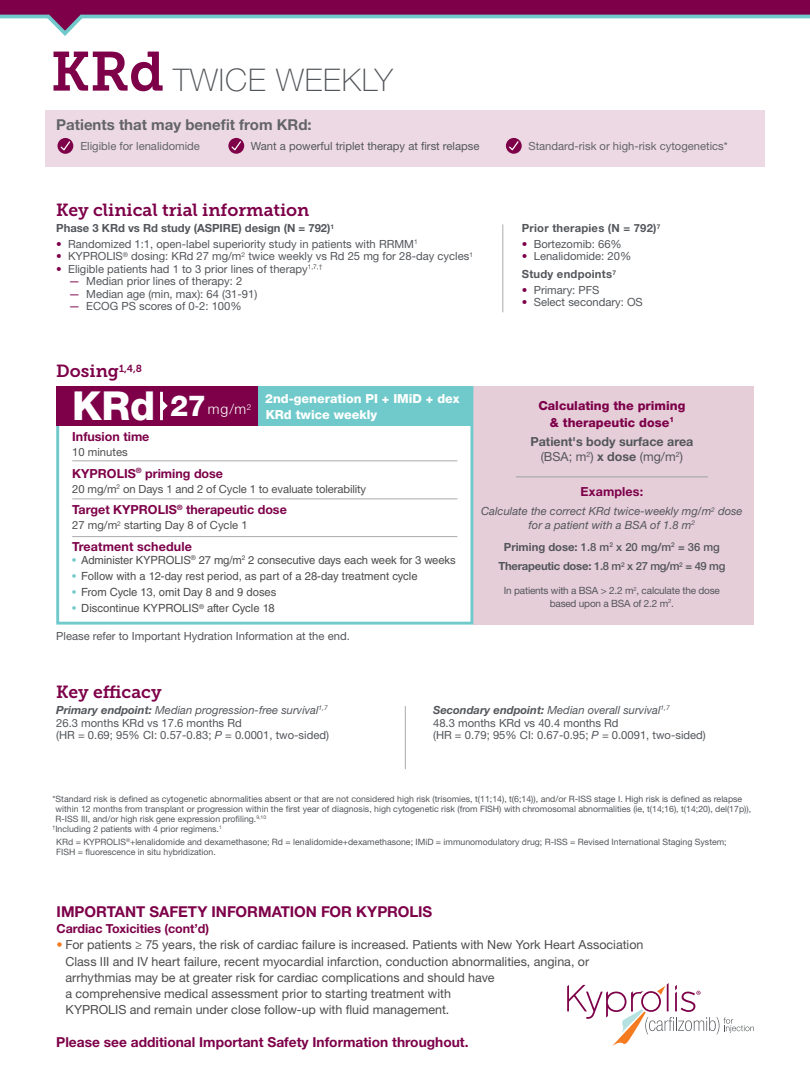
<style>
.page{position:relative;width:810px;height:1080px;background:#fff}
.page>*{position:absolute;margin:0;border:0;box-sizing:border-box;transform-origin:0 0}
.Intro_Text_47LtCnd_1{font:800 40px "Helvetica Neue LT Std";color:#fff}
.t1{font:100 31.25px "Helvetica Neue LT Std";letter-spacing:.03em;color:#53565a}
.Intro_Text_47LtCnd_1-2{font:800 29px "Helvetica Neue LT Std";color:#fff}
.t2{font:17.5px "Museo Slab 700";color:#7d0049}
.ISI_copy_bullet{font:700 15px "Helvetica Neue LT Std";color:#7d0049}
.Intro_Text_47LtCnd_1-3{font:700 15px "Helvetica Neue LT Std";color:#636466}
.Intro_Text_47LtCnd_1-4{font:300 14.12px "Helvetica Neue LT Std";color:#fff}
.ISI_HEads{font:700 13.75px "Helvetica Neue LT Std";color:#7d0049}
.t3{font:700 13.75px "Gotham";color:#fff}
.ISI_copy_bullet-2{font:12.5px/16.2px "Helvetica Neue LT Std";color:#4d4d4f}
.ISI_copy_bullet-3{font:700 12.5px "Helvetica Neue LT Std";color:#7d0049}
.t4{font:800 12.5px "Helvetica Neue LT Std";color:#fff}
.t5{font:800 12.5px/16.2px "Helvetica Neue LT Std";color:#7d0049;text-align:center}
.t6{font:700 12.5px "Helvetica Neue LT Std";color:#53565a}
.t7{font:12.5px "Helvetica Neue LT Std";color:#53565a}
.t8{font:11.25px "Helvetica Neue LT Std";color:#53565a}
.t9{font:11.25px "Helvetica LT Std";letter-spacing:-.01em;color:#4d4d4f}
.t10{font:italic 11.25px/13.8px "Helvetica Neue LT Std";color:#53565a;text-align:center}
.t11{font:11.25px "Helvetica Neue LT Std";letter-spacing:-.01em;color:#4d4d4f}
.Intro_Text_47LtCnd_1-5{font:11.25px "Helvetica Neue LT Std";color:#636466}
.t12{font:700 11.25px "Helvetica Neue LT Std";color:#53565a}
.t13{font:700 11.25px "Helvetica Neue LT Std";letter-spacing:.02em;color:#53565a}
.t14{font:700 11.25px "Helvetica Neue LT Std";letter-spacing:-.02em;color:#53565a}
.t15{font:500 11.25px "Helvetica Neue LT Std";color:#53565a}
.t16{font:10px/12.5px "Helvetica Neue LT Std";letter-spacing:-.02em;color:#53565a;text-align:center}
.t17{font:8.75px/10px "Helvetica Neue LT Std";color:#53565a}
.s1{font-family:"Museo Slab 700";font-weight:400;font-size:55px;color:#7d0049}
.s2{color:#7d0049}
.s3{color:#70cacb}
.s4{font-weight:700}
.s5{font-weight:500}
.s6{font-style:italic}
.s7{color:#f47b20}
</style>
<div class="page">
<svg style="left:0;top:0;width:810px;height:36px"></svg>
<div style="left:45px;top:111px;width:720px;height:56px;background:#ecd9e4"></div>
<svg style="left:57px;top:138px;width:16px;height:16px"></svg>
<svg style="left:59px;top:140px;width:12px;height:12px"></svg>
<svg style="left:228px;top:138px;width:16px;height:16px"></svg>
<svg style="left:230px;top:140px;width:12px;height:12px"></svg>
<svg style="left:506px;top:138px;width:16px;height:16px"></svg>
<svg style="left:508px;top:140px;width:12px;height:12px"></svg>
<div style="left:473px;top:386px;width:281px;height:239px;background:#e6ced9"></div>
<hr style="left:405px;top:706px;width:1px;height:63px;background:#a9abac">
<svg style="left:567px;top:983px;width:187px;height:63px"></svg>
<div style="left:171px;top:386px;width:301px;height:39px;background:#70cacb"></div>
<div style="left:56px;top:386px;width:417px;height:239px;border:3px solid #70cacb"></div>
<hr style="left:516px;top:476px;width:192px;height:2px;background:#a9abac">
<hr style="left:502px;top:224px;width:1px;height:88px;background:#a9abac">
<div style="left:56px;top:386px;width:202px;height:39px;background:#7d0049"></div>
<hr style="left:160px;top:392px;width:3px;height:28px;background:#fff">
<svg style="left:162px;top:399px;width:6px;height:14px"></svg>
<hr style="left:72px;top:461px;width:385px;height:1px;background:#a9abac">
<hr style="left:72px;top:499px;width:385px;height:1px;background:#a9abac">
<hr style="left:72px;top:536px;width:385px;height:1px;background:#a9abac">
<p class="t1" style="left:51px;top:62px;width:344px"><span class="s1">KRd</span> TWICE WEEKLY</p>
<p class="Intro_Text_47LtCnd_1-3" style="left:56px;top:115px;width:257px">Patients that may benefit from KRd:</p>
<p class="t8" style="left:251px;top:139px;width:230px">Want a powerful triplet therapy at first relapse</p>
<p class="Intro_Text_47LtCnd_1-5" style="left:528px;top:139px;width:201px">Standard-risk or high-risk cytogenetics*</p>
<p class="Intro_Text_47LtCnd_1-5" style="left:80px;top:139px;width:121px">Eligible for lenalidomide</p>
<h2 class="t2" style="left:56px;top:200px;width:255px">Key clinical trial information</h2>
<p class="t12" style="left:56px;top:221px;width:279px">Phase 3 KRd vs Rd study (ASPIRE) design (N = 792)<sup>1</sup></p>
<p class="t8" style="left:56px;top:237px;width:363px"><span class="s2">•</span> Randomized 1:1, open-label superiority study in patients with RRMM<sup>1</sup></p>
<p class="t8" style="left:56px;top:250px;width:418px"><span class="s2">•</span> KYPROLIS<sup>®</sup> dosing: KRd 27 mg/m<sup>2</sup> twice weekly vs Rd 25 mg for 28-day cycles<sup>1</sup></p>
<p class="t8" style="left:56px;top:262px;width:268px"><span class="s2">•</span> Eligible patients had 1 to 3 prior lines of therapy<sup>1,7,†</sup></p>
<p class="t8" style="left:69px;top:275px;width:175px"><span class="s2">—</span> Median prior lines of therapy: 2</p>
<p class="t8" style="left:69px;top:287px;width:190px"><span class="s2">—</span> Median age (min, max): 64 (31-91)</p>
<p class="t8" style="left:69px;top:300px;width:174px"><span class="s2">—</span> ECOG PS scores of 0-2: 100%</p>
<p class="t13" style="left:522px;top:221px;width:140px">Prior therapies (N = 792)<sup>7</sup></p>
<p class="t8" style="left:522px;top:237px;width:102px"><span class="s2">•</span> Bortezomib: 66%</p>
<p class="t8" style="left:522px;top:250px;width:111px"><span class="s2">•</span> Lenalidomide: 20%</p>
<p class="t13" style="left:522px;top:267px;width:96px">Study endpoints<sup>7</sup></p>
<p class="t8" style="left:522px;top:283px;width:79px"><span class="s2">•</span> Primary: PFS</p>
<p class="t8" style="left:522px;top:296px;width:123px"><span class="s2">•</span> Select secondary: OS</p>
<h2 class="t2" style="left:56px;top:362px;width:87px">Dosing<sup>1,4,8</sup></h2>
<p class="t3" style="left:286px;top:384px;width:76px">IMiD-FREE</p>
<p class="t3" style="left:286px;top:395px;width:76px">IMiD-FREE</p>
<p class="t3" style="left:229px;top:407px;width:76px">IMiD-FREE</p>
<p class="Intro_Text_47LtCnd_1" style="left:72px;top:382px;width:85px">KRd</p>
<p class="Intro_Text_47LtCnd_1-2" style="left:170px;top:389px;width:37px">27</p>
<p class="Intro_Text_47LtCnd_1-4" style="left:208px;top:401px;width:45px">mg/m<sup>2</sup></p>
<p class="t4" style="left:265px;top:391px;width:196px">2nd-generation PI + IMiD + dex</p>
<p class="t4" style="left:266px;top:407px;width:113px">KRd twice weekly</p>
<p class="ISI_copy_bullet-3" style="left:72px;top:429px;width:79px">Infusion time</p>
<p class="t11" style="left:72px;top:445px;width:57px">10 minutes</p>
<p class="ISI_copy_bullet-3" style="left:72px;top:465px;width:152px">KYPROLIS<sup>®</sup> priming dose</p>
<p class="t11" style="left:72px;top:482px;width:296px">20 mg/m<sup>2</sup> on Days 1 and 2 of Cycle 1 to evaluate tolerability</p>
<p class="ISI_copy_bullet-3" style="left:72px;top:502px;width:216px">Target KYPROLIS<sup>®</sup> therapeutic dose</p>
<p class="t11" style="left:72px;top:519px;width:177px">27 mg/m<sup>2</sup> starting Day 8 of Cycle 1</p>
<p class="ISI_copy_bullet-3" style="left:72px;top:539px;width:121px">Treatment schedule</p>
<p class="t9" style="left:72px;top:554px;width:385px"><span class="s3">•</span> Administer KYPROLIS<sup>®</sup> 27 mg/m<sup>2</sup> 2 consecutive days each week for 3 weeks</p>
<p class="t9" style="left:72px;top:570px;width:347px"><span class="s3">•</span> Follow with a 12-day rest period, as part of a 28-day treatment cycle</p>
<p class="t9" style="left:72px;top:586px;width:206px"><span class="s3">•</span> From Cycle 13, omit Day 8 and 9 doses</p>
<p class="t9" style="left:72px;top:602px;width:204px"><span class="s3">•</span> Discontinue KYPROLIS<sup>®</sup> after Cycle 18</p>
<h2 class="t8" style="left:56px;top:629px;width:295px">Please refer to Important Hydration Information at the end.</h2>
<p class="t5" style="left:538px;top:398px;width:149px">Calculating the priming &amp; therapeutic dose<sup>1</sup></p>
<p class="t6" style="left:530px;top:434px;width:164px">Patient's body surface area</p>
<p class="t7" style="left:541px;top:450px;width:144px">(BSA; m<sup>2</sup>) <span class="s4">x dose</span> (mg/m<sup>2</sup>)</p>
<p class="ISI_copy_bullet-3" style="left:581px;top:484px;width:64px">Examples:</p>
<p class="t10" style="left:481px;top:504px;width:263px">Calculate the correct KRd twice-weekly mg/m<sup>2</sup> dose for a patient with a BSA of 1.8 m<sup>2</sup></p>
<p class="t15" style="left:504px;top:540px;width:218px"><span class="s4">Priming dose:</span> 1.8 m<sup>2</sup> x 20 mg/m<sup>2</sup> = 36 mg</p>
<p class="t14" style="left:498px;top:559px;width:229px">Therapeutic dose: <span class="s5">1.8 m</span><sup>2</sup> <span class="s5">x 27 mg/m</span><sup>2</sup> <span class="s5">= 49 mg</span></p>
<p class="t16" style="left:504px;top:584px;width:218px">In patients with a BSA &gt; 2.2 m<sup>2</sup>, calculate the dose based upon a BSA of 2.2 m<sup>2</sup>.</p>
<h2 class="t2" style="left:56px;top:682px;width:107px">Key efficacy</h2>
<p class="t10" style="left:56px;top:703px;width:273px"><span class="s4">Primary endpoint:</span> Median progression-free survival<sup>1,7</sup></p>
<p class="t8" style="left:56px;top:716px;width:187px">26.3 months KRd vs 17.6 months Rd</p>
<p class="t8" style="left:56px;top:728px;width:274px">(HR = 0.69; 95% CI: 0.57-0.83; <span class="s6">P</span> = 0.0001, two-sided)</p>
<p class="t10" style="left:433px;top:703px;width:238px"><span class="s4">Secondary endpoint:</span> Median overall survival<sup>1,7</sup></p>
<p class="t8" style="left:433px;top:716px;width:187px">48.3 months KRd vs 40.4 months Rd</p>
<p class="t8" style="left:433px;top:728px;width:274px">(HR = 0.79; 95% CI: 0.67-0.95; <span class="s6">P</span> = 0.0091, two-sided)</p>
<p class="t17" style="left:56px;top:793px;width:697px;text-indent:-3px">*Standard risk is defined as cytogenetic abnormalities absent or that are not considered high risk (trisomies, t(11;14), t(6;14)), and/or R-ISS stage I. High risk is defined as relapse within 12 months from transplant or progression within the first year of diagnosis, high cytogenetic risk (from FISH) with chromosomal abnormalities (ie, t(14;16), t(14;20), del(17p)),<br>R-ISS III, and/or high risk gene expression profiling.<sup>9,10</sup></p>
<p class="t17" style="left:52px;top:823px;width:171px"><sup>†</sup>Including 2 patients with 4 prior regimens.<sup>1</sup></p>
<p class="t17" style="left:56px;top:837px;width:672px">KRd = KYPROLIS<sup>®</sup>+lenalidomide and dexamethasone; Rd = lenalidomide+dexamethasone; IMiD = immunomodulatory drug; R-ISS = Revised International Staging System;<br>FISH = fluorescence in situ hybridization.</p>
<p class="ISI_copy_bullet" style="left:57px;top:902px;width:377px">IMPORTANT SAFETY INFORMATION FOR KYPROLIS</p>
<p class="ISI_copy_bullet-3" style="left:57px;top:921px;width:154px">Cardiac Toxicities (cont’d)</p>
<p class="ISI_copy_bullet-2" style="left:65px;top:937px;width:580px;text-indent:-9px"><span class="s7">•</span> For patients ≥ 75 years, the risk of cardiac failure is increased. Patients with New York Heart Association Class III and IV heart failure, recent myocardial infarction, conduction abnormalities, angina, or arrhythmias may be at greater risk for cardiac complications and should have<br>a comprehensive medical assessment prior to starting treatment with<br>KYPROLIS and remain under close follow-up with fluid management.</p>
<p class="ISI_HEads" style="left:56px;top:1034px;width:414px">Please see additional Important Safety Information throughout.</p>
</div>
